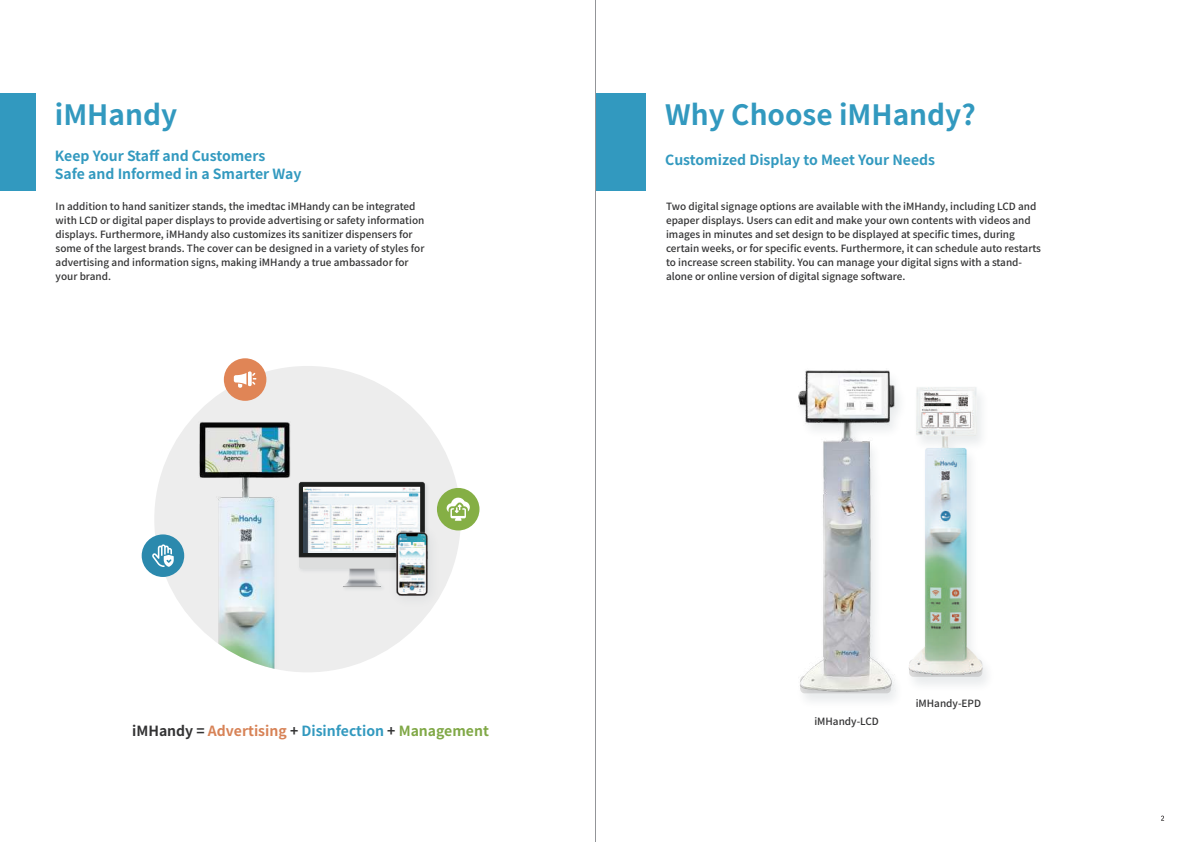
<style>
.page{position:relative;width:1191px;height:842px;background:#fff}
.page>*{position:absolute;margin:0;border:0;box-sizing:border-box;transform-origin:0 0}
.t1{font:700 28px "Noto Sans CJ Ktc";color:#3299bf}
.t2{font:700 14px/18px "Noto Sans CJ Ktc";color:#3299bf}
.t3{font:500 10px/14px "Noto Sans CJ Ktc";color:#333334}
.s1{color:#333334}
.s2{color:#d78256}
.s3{color:#80a846}
</style>
<div class="page">
<div style="left:0;top:93px;width:35px;height:97px;background:#3299bf"></div>
<div style="left:595px;top:93px;width:51px;height:97px;background:#3299bf"></div>
<div style="left:154px;top:366px;width:307px;height:306px;background:#ededed;border-radius:50%"></div>
<img style="left:154px;top:393px;width:215px;height:279px">
<img style="left:292px;top:466px;width:135px;height:138px">
<img style="left:304px;top:487px;width:116px;height:65px">
<img style="left:382px;top:518px;width:63px;height:86px">
<img style="left:393px;top:530px;width:37px;height:69px">
<div style="left:142px;top:534px;width:42px;height:43px;background:#2b89ad;border-radius:50%"></div>
<svg style="left:152px;top:544px;width:22px;height:23px"></svg>
<div style="left:437px;top:488px;width:42px;height:42px;background:#85af45;border-radius:50%"></div>
<svg style="left:446px;top:497px;width:24px;height:24px"></svg>
<div style="left:224px;top:358px;width:42px;height:43px;background:#e08556;border-radius:50%"></div>
<svg style="left:234px;top:371px;width:22px;height:17px"></svg>
<img style="left:798px;top:370px;width:98px;height:331px">
<img style="left:847px;top:371px;width:140px;height:316px">
<hr style="left:595px;top:0;width:1px;height:842px;background:#939598">
<h1 class="t1" style="left:55px;top:99px;width:124px">iMHandy</h1>
<h2 class="t2" style="left:55px;top:148px;width:248px">Keep Your Staff and Customers<br>Safe and Informed in a Smarter Way</h2>
<p class="t3" style="left:56px;top:200px;width:370px">In addition to hand sanitizer stands, the imedtac iMHandy can be integrated with LCD or digital paper displays to provide advertising or safety information displays. Furthermore, iMHandy also customizes its sanitizer dispensers for some of the largest brands. The cover can be designed in a variety of styles for advertising and information signs, making iMHandy a true ambassador for your brand.</p>
<h2 class="t2" style="left:132px;top:722px;width:358px"><span class="s1">iMHandy =</span> <span class="s2">Advertising</span> <span class="s1">+</span> Disinfection <span class="s1">+</span> <span class="s3">Management</span></h2>
<h1 class="t1" style="left:665px;top:99px;width:312px">Why Choose iMHandy?</h1>
<h2 class="t2" style="left:665px;top:151px;width:271px">Customized Display to Meet Your Needs</h2>
<p class="t3" style="left:666px;top:200px;width:376px">Two digital signage options are available with the iMHandy, including LCD and epaper displays. Users can edit and make your own contents with videos and images in minutes and set design to be displayed at specific times, during certain weeks, or for specific events. Furthermore, it can schedule auto restarts to increase screen stability. You can manage your digital signs with a stand&shy;alone or online version of digital signage software.</p>
<p class="t3" style="left:814px;top:714px;width:66px">iMHandy-LCD</p>
<p class="t3" style="left:915px;top:696px;width:67px">iMHandy-EPD</p>
</div>
